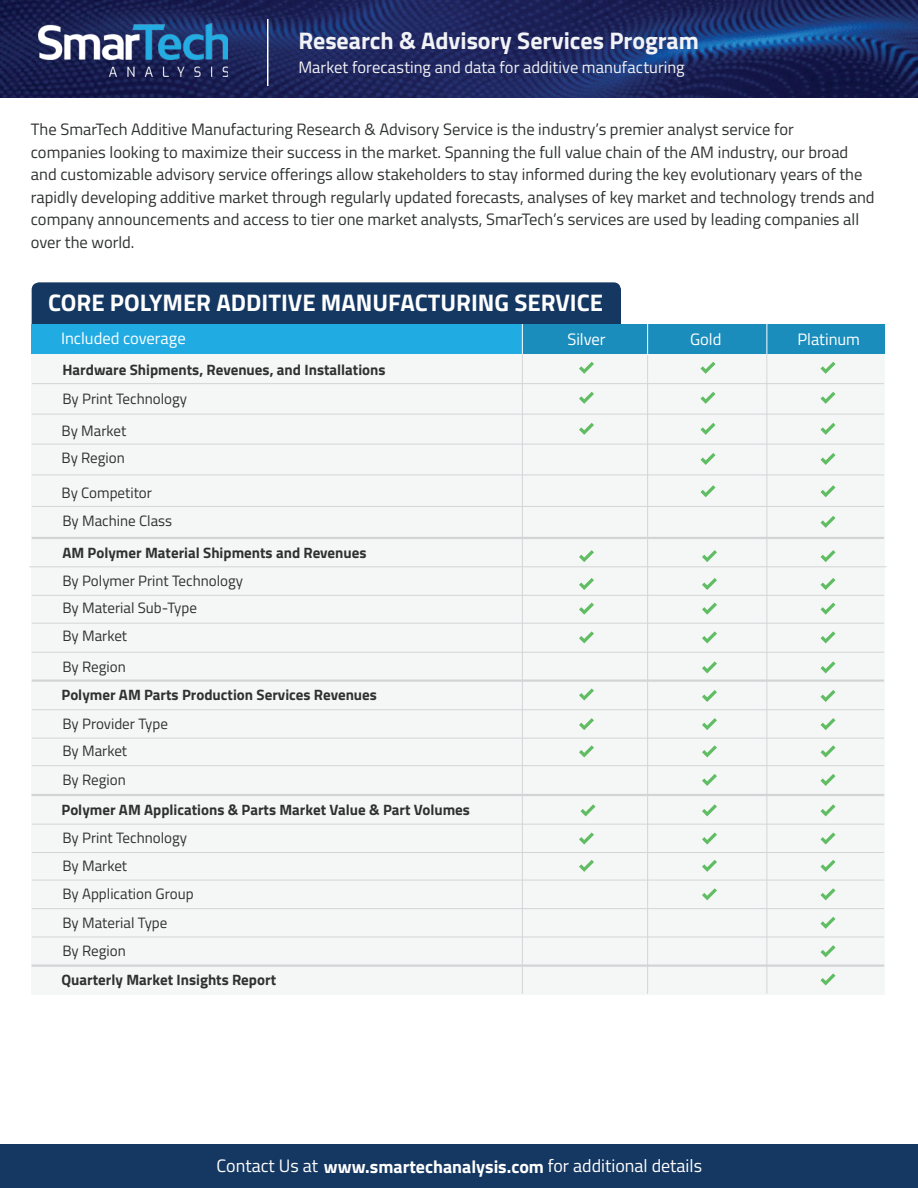
<style>
.page{position:relative;width:918px;height:1188px;background:#fff}
.page>*{position:absolute;margin:0;border:0;box-sizing:border-box;transform-origin:0 0}
.t1{font:700 24px "Titillium Web";color:#fff}
.t2{font:700 24px "Titillium Web";letter-spacing:-.005em;color:#f2f3f6}
.t3{font:18px "Titillium Web";color:#fff}
.t4{font:16.5px/22.5px "Titillium Web";color:#303232}
.t5{font:16.5px "Titillium Web";letter-spacing:.005em;color:#f2f3f6}
.t6{font:16.5px "Titillium Web";color:#fff}
.t7{font:15px/27.9px "Titillium Web";color:#303232}
.t8{font:700 15px "Titillium Web";color:#303232}
.s1{font-weight:700}
</style>
<div class="page">
<div style="left:32px;top:282px;width:589px;height:42px;background:#153862"></div>
<img style="left:0;top:0;width:918px;height:98px">
<div style="left:32px;top:342px;width:853px;height:652px;background:#f5f7f7"></div>
<div style="left:32px;top:324px;width:853px;height:30px;background:#20ace3"></div>
<div style="left:767px;top:324px;width:118px;height:30px;background:#1a8dbd"></div>
<div style="left:648px;top:324px;width:118px;height:30px;background:#1a8dbd"></div>
<div style="left:523px;top:324px;width:124px;height:30px;background:#1a8dbd"></div>
<svg style="left:766px;top:324px;width:1px;height:29px"></svg>
<img style="left:38px;top:24px;width:190px;height:52px">
<hr style="left:267px;top:19px;width:1px;height:67px;background:#fff">
<svg style="left:647px;top:324px;width:1px;height:29px"></svg>
<hr style="left:522px;top:324px;width:1px;height:30px;background:#fff">
<hr style="left:647px;top:353px;width:1px;height:30px;background:#fff">
<hr style="left:766px;top:353px;width:1px;height:30px;background:#fff">
<hr style="left:522px;top:354px;width:1px;height:640px;background:#d3d4d6">
<svg style="left:579px;top:392px;width:15px;height:12px"></svg>
<svg style="left:579px;top:362px;width:15px;height:12px"></svg>
<svg style="left:700px;top:392px;width:15px;height:12px"></svg>
<svg style="left:700px;top:362px;width:15px;height:12px"></svg>
<svg style="left:820px;top:392px;width:15px;height:12px"></svg>
<svg style="left:820px;top:362px;width:15px;height:12px"></svg>
<hr style="left:32px;top:414px;width:852px;height:1px;background:#d4d4d7">
<hr style="left:32px;top:383px;width:852px;height:1px;background:#d4d4d7">
<hr style="left:647px;top:355px;width:1px;height:639px;background:#d3d4d6">
<hr style="left:766px;top:354px;width:1px;height:640px;background:#d3d4d6">
<svg style="left:579px;top:423px;width:15px;height:12px"></svg>
<svg style="left:700px;top:423px;width:15px;height:12px"></svg>
<svg style="left:820px;top:423px;width:15px;height:12px"></svg>
<hr style="left:32px;top:444px;width:852px;height:1px;background:#d4d4d7">
<svg style="left:820px;top:453px;width:15px;height:12px"></svg>
<hr style="left:32px;top:475px;width:852px;height:1px;background:#d4d4d7">
<hr style="left:32px;top:506px;width:852px;height:1px;background:#d4d4d7">
<svg style="left:820px;top:485px;width:15px;height:12px"></svg>
<svg style="left:700px;top:485px;width:15px;height:12px"></svg>
<svg style="left:700px;top:453px;width:15px;height:12px"></svg>
<hr style="left:29px;top:566px;width:858px;height:1px;background:#d4d4d7">
<svg style="left:821px;top:516px;width:15px;height:12px"></svg>
<hr style="left:32px;top:537px;width:852px;height:2px;background:#d4d4d7">
<hr style="left:32px;top:679px;width:852px;height:3px;background:#d4d4d7">
<hr style="left:32px;top:794px;width:852px;height:2px;background:#d4d4d7">
<hr style="left:32px;top:964px;width:852px;height:3px;background:#d4d4d7">
<svg style="left:579px;top:578px;width:15px;height:12px"></svg>
<svg style="left:702px;top:578px;width:15px;height:12px"></svg>
<svg style="left:820px;top:578px;width:15px;height:12px"></svg>
<svg style="left:579px;top:603px;width:15px;height:12px"></svg>
<svg style="left:702px;top:603px;width:15px;height:12px"></svg>
<svg style="left:820px;top:603px;width:15px;height:12px"></svg>
<svg style="left:579px;top:718px;width:15px;height:12px"></svg>
<svg style="left:702px;top:718px;width:15px;height:12px"></svg>
<svg style="left:820px;top:718px;width:15px;height:12px"></svg>
<svg style="left:579px;top:832px;width:15px;height:13px"></svg>
<svg style="left:702px;top:832px;width:15px;height:13px"></svg>
<svg style="left:820px;top:832px;width:15px;height:13px"></svg>
<svg style="left:579px;top:631px;width:15px;height:12px"></svg>
<svg style="left:702px;top:631px;width:15px;height:12px"></svg>
<svg style="left:820px;top:631px;width:15px;height:12px"></svg>
<svg style="left:579px;top:745px;width:15px;height:12px"></svg>
<svg style="left:702px;top:745px;width:15px;height:12px"></svg>
<svg style="left:820px;top:745px;width:15px;height:12px"></svg>
<svg style="left:579px;top:860px;width:15px;height:12px"></svg>
<svg style="left:702px;top:860px;width:15px;height:12px"></svg>
<svg style="left:820px;top:860px;width:15px;height:12px"></svg>
<svg style="left:820px;top:917px;width:15px;height:12px"></svg>
<svg style="left:702px;top:661px;width:15px;height:12px"></svg>
<svg style="left:820px;top:661px;width:15px;height:12px"></svg>
<svg style="left:702px;top:774px;width:15px;height:12px"></svg>
<svg style="left:820px;top:774px;width:15px;height:12px"></svg>
<svg style="left:702px;top:888px;width:15px;height:12px"></svg>
<svg style="left:820px;top:888px;width:15px;height:12px"></svg>
<svg style="left:820px;top:945px;width:15px;height:12px"></svg>
<svg style="left:579px;top:550px;width:15px;height:12px"></svg>
<svg style="left:702px;top:550px;width:15px;height:12px"></svg>
<svg style="left:820px;top:550px;width:15px;height:12px"></svg>
<hr style="left:32px;top:623px;width:852px;height:1px;background:#d4d4d7">
<hr style="left:32px;top:595px;width:852px;height:1px;background:#d4d4d7">
<div style="left:0;top:1144px;width:918px;height:44px;background:#153862"></div>
<hr style="left:32px;top:652px;width:852px;height:1px;background:#d4d4d7">
<hr style="left:32px;top:709px;width:852px;height:1px;background:#d4d4d7">
<hr style="left:32px;top:824px;width:852px;height:1px;background:#d4d4d7">
<hr style="left:32px;top:738px;width:852px;height:1px;background:#d4d4d7">
<hr style="left:32px;top:852px;width:852px;height:1px;background:#d4d4d7">
<hr style="left:32px;top:765px;width:852px;height:1px;background:#d4d4d7">
<hr style="left:32px;top:880px;width:852px;height:1px;background:#d4d4d7">
<hr style="left:32px;top:937px;width:852px;height:1px;background:#d4d4d7">
<hr style="left:32px;top:908px;width:852px;height:1px;background:#d4d4d7">
<svg style="left:820px;top:690px;width:15px;height:12px"></svg>
<svg style="left:820px;top:804px;width:15px;height:12px"></svg>
<svg style="left:820px;top:973px;width:15px;height:13px"></svg>
<svg style="left:702px;top:690px;width:15px;height:12px"></svg>
<svg style="left:579px;top:688px;width:15px;height:13px"></svg>
<svg style="left:702px;top:804px;width:15px;height:12px"></svg>
<svg style="left:580px;top:804px;width:15px;height:12px"></svg>
<h1 class="t2" style="left:298px;top:22px;width:402px">Research &amp; Advisory Services Program</h1>
<p class="t5" style="left:298px;top:55px;width:388px">Market forecasting and data for additive manufacturing</p>
<p class="t4" style="left:31px;top:117px;width:845px">The SmarTech Additive Manufacturing Research &amp; Advisory Service is the industry’s premier analyst service for<br>companies looking to maximize their success in the market. Spanning the full value chain of the AM industry, our broad and customizable advisory service offerings allow stakeholders to stay informed during the key evolutionary years of the rapidly developing additive market through regularly updated forecasts, analyses of key market and technology trends and company announcements and access to tier one market analysts, SmarTech’s services are used by leading companies all over the world.</p>
<h1 class="t1" style="left:48px;top:284px;width:557px">CORE POLYMER ADDITIVE MANUFACTURING SERVICE</h1>
<p class="t6" style="left:61px;top:327px;width:126px">Included coverage</p>
<p class="t6" style="left:567px;top:327px;width:40px">Silver</p>
<p class="t6" style="left:690px;top:327px;width:33px">Gold</p>
<p class="t6" style="left:797px;top:327px;width:64px">Platinum</p>
<p class="t8" style="left:62px;top:358px;width:325px">Hardware Shipments, Revenues, and Installations</p>
<p class="t7" style="left:62px;top:384px;width:126px">By Print Technology</p>
<p class="t7" style="left:62px;top:416px;width:66px">By Market<br>By Region</p>
<p class="t7" style="left:62px;top:477px;width:112px;line-height:28.8px">By Competitor<br>By Machine Class</p>
<p class="t8" style="left:62px;top:541px;width:306px">AM Polymer Material Shipments and Revenues</p>
<p class="t7" style="left:62px;top:566px;width:182px">By Polymer Print Technology<br>By Material Sub-Type</p>
<p class="t7" style="left:62px;top:621px;width:66px">By Market</p>
<p class="t7" style="left:62px;top:652px;width:65px">By Region</p>
<p class="t8" style="left:62px;top:684px;width:317px">Polymer AM Parts Production Services Revenues</p>
<p class="t7" style="left:62px;top:709px;width:107px">By Provider Type</p>
<p class="t7" style="left:62px;top:736px;width:66px">By Market</p>
<p class="t7" style="left:62px;top:765px;width:65px">By Region</p>
<p class="t8" style="left:62px;top:798px;width:410px">Polymer AM Applications &amp; Parts Market Value &amp; Part Volumes</p>
<p class="t7" style="left:62px;top:823px;width:126px">By Print Technology</p>
<p class="t7" style="left:62px;top:851px;width:66px">By Market</p>
<p class="t7" style="left:62px;top:879px;width:133px">By Application Group</p>
<p class="t7" style="left:62px;top:908px;width:107px">By Material Type</p>
<p class="t7" style="left:62px;top:936px;width:65px">By Region</p>
<p class="t8" style="left:62px;top:969px;width:216px">Quarterly Market Insights Report</p>
<p class="t3" style="left:217px;top:1153px;width:487px">Contact Us at <span class="s1">www.smartechanalysis.com</span> for additional details</p>
</div>
